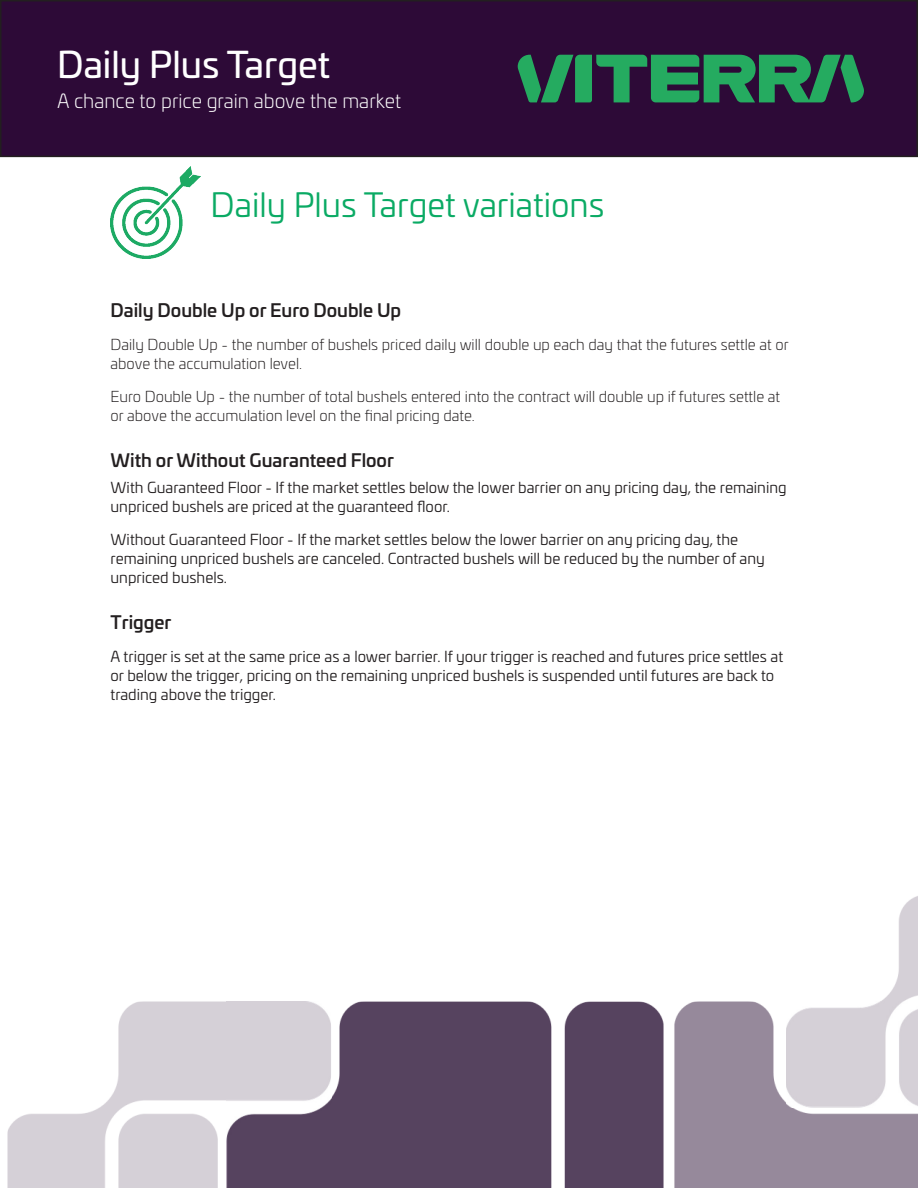
<style>
.page{position:relative;width:918px;height:1188px;background:#fff}
.page>*{position:absolute;margin:0;border:0;box-sizing:border-box;transform-origin:0 0}
.t1{font:36px "Univia Pro";color:#fff}
.t2{font:33px "Univia Pro";color:#0aaa64}
.t3{font:300 19.5px "Univia Pro";color:#fff}
.t4{font:500 18px "Univia Pro";color:#231f20}
.t5{font:15px/19.2px "Univia Pro";color:#231f20}
.t6{font:300 15px/19.2px "Univia Pro";color:#231f20}
</style>
<div class="page">
<div style="left:1px;top:1px;width:916px;height:155px;background:#2d0a37"></div>
<div style="left:0;top:0;width:918px;height:157px;border:2px solid #231f20"></div>
<svg style="left:518px;top:55px;width:346px;height:47px"></svg>
<img style="left:674px;top:1002px;width:244px;height:186px">
<div style="left:331px;top:1002px;width:333px;height:186px;background:#56435f"></div>
<img style="left:8px;top:1002px;width:219px;height:186px">
<img style="left:227px;top:1002px;width:104px;height:186px">
<img style="left:786px;top:896px;width:132px;height:211px">
<img style="left:111px;top:166px;width:90px;height:92px">
<p class="t1" style="left:57px;top:38px;width:274px">Daily Plus Target</p>
<p class="t3" style="left:57px;top:87px;width:345px">A chance to price grain above the market</p>
<p class="t2" style="left:211px;top:181px;width:395px">Daily Plus Target variations</p>
<p class="t4" style="left:111px;top:297px;width:292px">Daily Double Up or Euro Double Up</p>
<p class="t6" style="left:111px;top:334px;width:680px">Daily Double Up - the number of bushels priced daily will double up each day that the futures settle at or above the accumulation level.</p>
<p class="t6" style="left:111px;top:386px;width:671px">Euro Double Up - the number of total bushels entered into the contract will double up if futures settle at or above the accumulation level on the final pricing date.</p>
<p class="t4" style="left:111px;top:446px;width:285px">With or Without Guaranteed Floor</p>
<p class="t5" style="left:111px;top:477px;width:678px">With Guaranteed Floor - If the market settles below the lower barrier on any pricing day, the remaining unpriced bushels are priced at the guaranteed floor.</p>
<p class="t5" style="left:111px;top:529px;width:656px">Without Guaranteed Floor - If the market settles below the lower barrier on any pricing day, the remaining unpriced bushels are canceled. Contracted bushels will be reduced by the number of any unpriced bushels.</p>
<p class="t4" style="left:111px;top:608px;width:62px">Trigger</p>
<p class="t5" style="left:111px;top:646px;width:674px">A trigger is set at the same price as a lower barrier. If your trigger is reached and futures price settles at or below the trigger, pricing on the remaining unpriced bushels is suspended until futures are back to trading above the trigger.</p>
</div>
